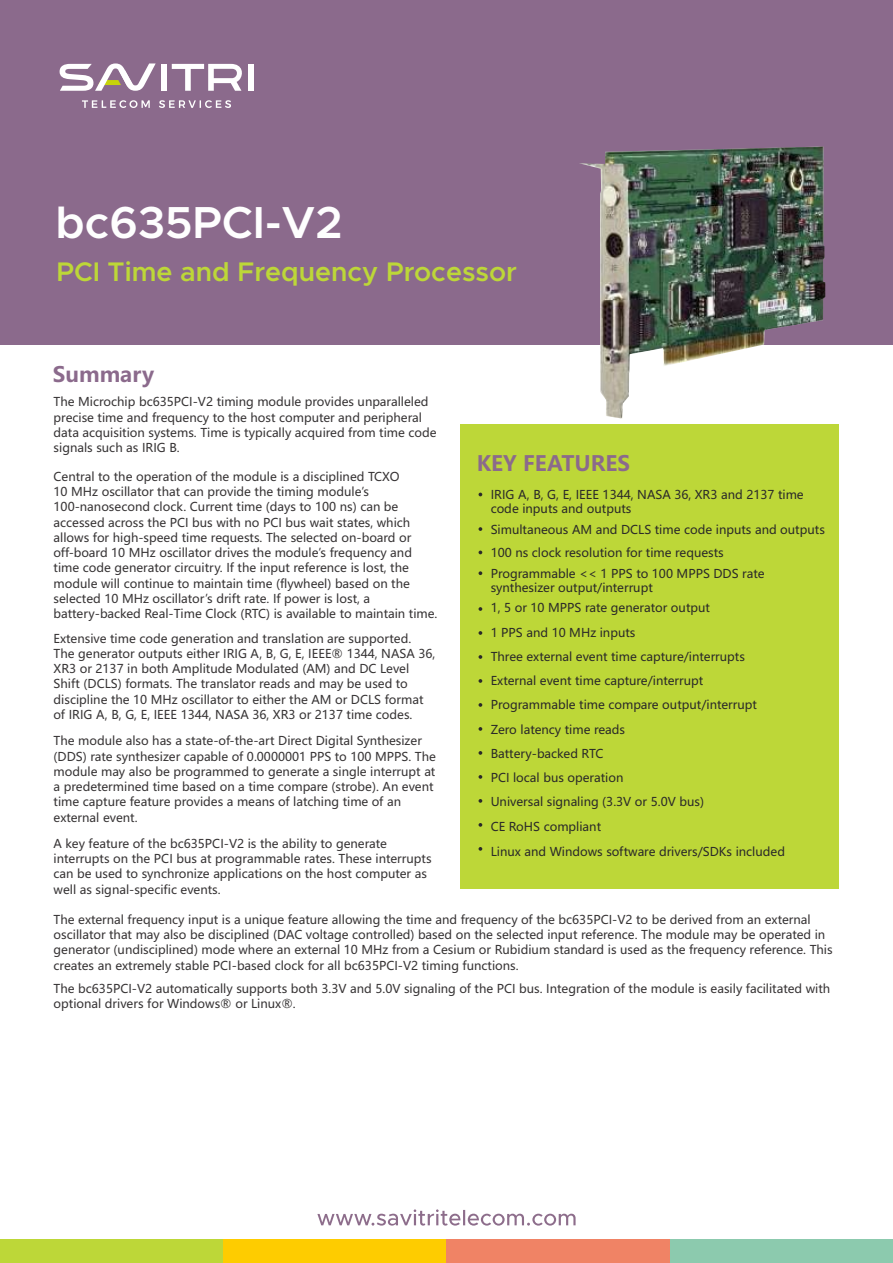
<style>
.page{position:relative;width:893px;height:1263px;background:#fff}
.page>*{position:absolute;margin:0;border:0;box-sizing:border-box;transform-origin:0 0}
.t1{font:600 45px "Metropolis";color:#fefefe}
.t2{font:600 27px "Metropolis";color:#bdd738}
.t3{font:700 21px "Microsoft Ya Hei UI";color:#8b6a8c}
.t4{font:12px/15.3px "Microsoft Ya Hei UI";color:#373435}
.t5{font:12px/24.3px "Microsoft Ya Hei UI";color:#2b2a29}
</style>
<div class="page">
<div style="left:670px;top:1239px;width:223px;height:24px;background:#8ccaae"></div>
<div style="left:223px;top:1239px;width:223px;height:24px;background:#fecc00"></div>
<div style="left:0;top:1239px;width:223px;height:24px;background:#bdd738"></div>
<svg style="left:317px;top:1209px;width:259px;height:16px"></svg>
<div style="left:0;top:0;width:893px;height:344px;background:#8b6a8c"></div>
<svg style="left:60px;top:63px;width:96px;height:28px"></svg>
<div style="left:161px;top:64px;width:5px;height:27px;background:#fff"></div>
<svg style="left:172px;top:64px;width:70px;height:27px"></svg>
<div style="left:248px;top:64px;width:5px;height:27px;background:#fff"></div>
<svg style="left:82px;top:100px;width:149px;height:8px"></svg>
<div style="left:460px;top:425px;width:379px;height:464px;background:#bdd738"></div>
<div style="left:446px;top:1239px;width:224px;height:24px;background:#f08365"></div>
<img style="left:579px;top:147px;width:246px;height:272px">
<svg style="left:479px;top:527px;width:3px;height:4px"></svg>
<svg style="left:479px;top:571px;width:3px;height:4px"></svg>
<svg style="left:479px;top:607px;width:3px;height:4px"></svg>
<svg style="left:479px;top:631px;width:3px;height:4px"></svg>
<svg style="left:479px;top:655px;width:3px;height:4px"></svg>
<svg style="left:479px;top:679px;width:3px;height:4px"></svg>
<svg style="left:479px;top:703px;width:3px;height:4px"></svg>
<svg style="left:479px;top:727px;width:3px;height:4px"></svg>
<svg style="left:479px;top:751px;width:3px;height:4px"></svg>
<svg style="left:479px;top:775px;width:3px;height:4px"></svg>
<svg style="left:479px;top:799px;width:3px;height:4px"></svg>
<svg style="left:479px;top:823px;width:3px;height:4px"></svg>
<svg style="left:479px;top:847px;width:3px;height:4px"></svg>
<h1 class="t1" style="left:56px;top:202px;width:289px">bc635PCI-V2</h1>
<h2 class="t2" style="left:56px;top:260px;width:462px">PCI Time and Frequency Processor</h2>
<h3 class="t3" style="left:53px;top:365px;width:103px">Summary</h3>
<p class="t4" style="left:54px;top:395px;width:385px">The Microchip bc635PCI-V2 timing module provides unparalleled precise time and frequency to the host computer and peripheral data acquisition systems. Time is typically acquired from time code signals such as IRIG B.</p>
<p class="t4" style="left:54px;top:470px;width:385px">Central to the operation of the module is a disciplined TCXO<br>10 MHz oscillator that can provide the timing module’s 100-nanosecond clock. Current time (days to 100 ns) can be accessed across the PCI bus with no PCI bus wait states, which allows for high-speed time requests. The selected on-board or off-board 10 MHz oscillator drives the module’s frequency and time code generator circuitry. If the input reference is lost, the module will continue to maintain time (flywheel) based on the selected 10 MHz oscillator’s drift rate. If power is lost, a battery-backed Real-Time Clock (RTC) is available to maintain time.</p>
<p class="t4" style="left:54px;top:632px;width:383px">Extensive time code generation and translation are supported.<br>The generator outputs either IRIG A, B, G, E, IEEE® 1344, NASA 36, XR3 or 2137 in both Amplitude Modulated (AM) and DC Level Shift (DCLS) formats. The translator reads and may be used to discipline the 10 MHz oscillator to either the AM or DCLS format of IRIG A, B, G, E, IEEE 1344, NASA 36, XR3 or 2137 time codes.</p>
<p class="t4" style="left:54px;top:734px;width:384px">The module also has a state-of-the-art Direct Digital Synthesizer (DDS) rate synthesizer capable of 0.0000001 PPS to 100 MPPS. The module may also be programmed to generate a single interrupt at a predetermined time based on a time compare (strobe). An event time capture feature provides a means of latching time of an external event.</p>
<p class="t4" style="left:54px;top:837px;width:379px">A key feature of the bc635PCI-V2 is the ability to generate interrupts on the PCI bus at programmable rates. These interrupts can be used to synchronize applications on the host computer as well as signal-specific events.</p>
<p class="t4" style="left:54px;top:913px;width:781px">The external frequency input is a unique feature allowing the time and frequency of the bc635PCI-V2 to be derived from an external oscillator that may also be disciplined (DAC voltage controlled) based on the selected input reference. The module may be operated in generator (undisciplined) mode where an external 10 MHz from a Cesium or Rubidium standard is used as the frequency reference. This creates an extremely stable PCI-based clock for all bc635PCI-V2 timing functions.</p>
<p class="t4" style="left:54px;top:982px;width:778px">The bc635PCI-V2 automatically supports both 3.3V and 5.0V signaling of the PCI bus. Integration of the module is easily facilitated with optional drivers for Windows® or Linux®.</p>
<h3 class="t3" style="left:477px;top:454px;width:155px">KEY FEATURES</h3>
<p class="t5" style="left:491px;top:489px;width:315px;line-height:14px">IRIG A, B, G, E, IEEE 1344, NASA 36, XR3 and 2137 time code inputs and outputs</p>
<p class="t5" style="left:491px;top:519px;width:336px;line-height:23.4px">Simultaneous AM and DCLS time code inputs and outputs<br>100 ns clock resolution for time requests</p>
<p class="t5" style="left:491px;top:568px;width:275px;line-height:14px">Programmable &lt;&lt; 1 PPS to 100 MPPS DDS rate synthesizer output/interrupt</p>
<p class="t5" style="left:491px;top:597px;width:296px">1, 5 or 10 MPPS rate generator output<br>1 PPS and 10 MHz inputs<br>Three external event time capture/interrupts External event time capture/interrupt Programmable time compare output/interrupt Zero latency time reads<br>Battery-backed RTC<br>PCI local bus operation<br>Universal signaling (3.3V or 5.0V bus)<br>CE RoHS compliant<br>Linux and Windows software drivers/SDKs included</p>
</div>
